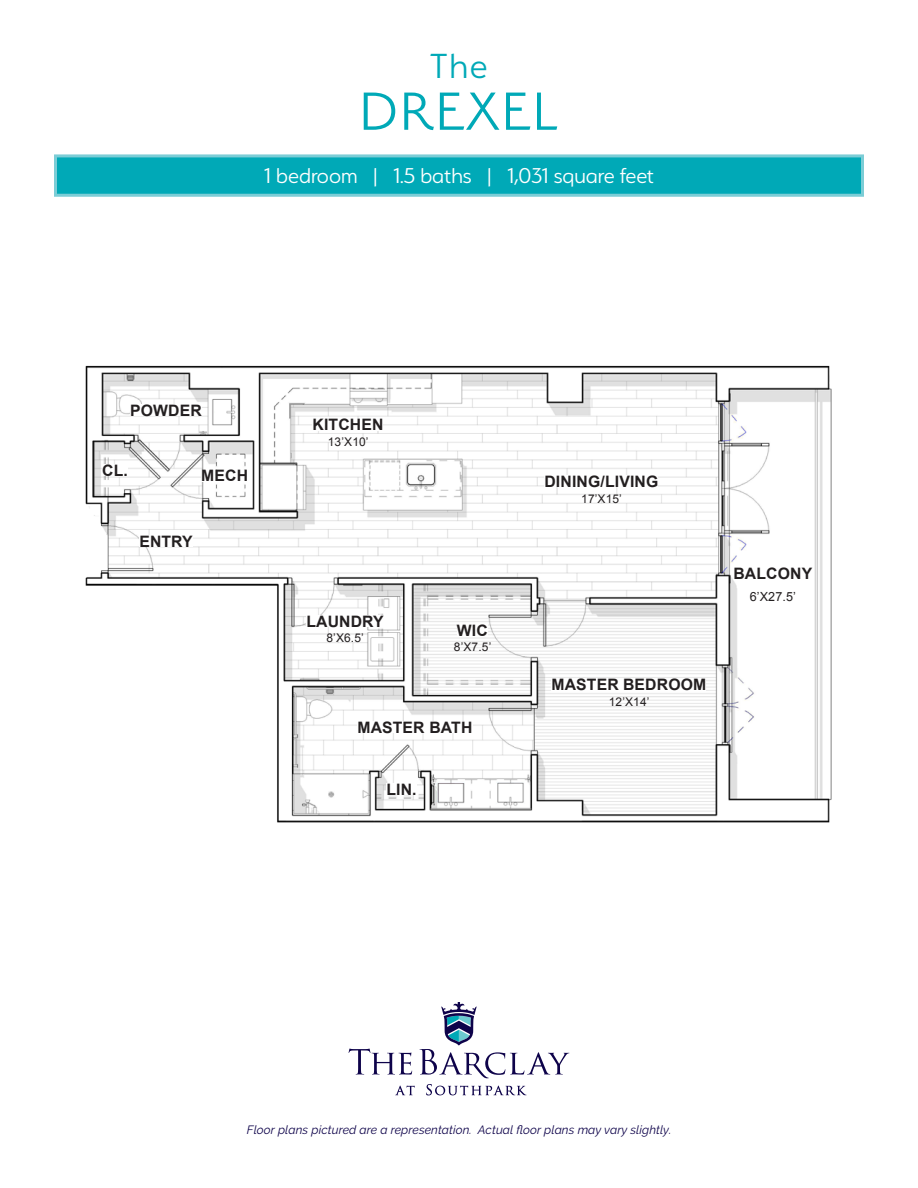
<style>
.page{position:relative;width:918px;height:1188px;background:#fff}
.page>*{position:absolute;margin:0;border:0;box-sizing:border-box;transform-origin:0 0}
.t1{font:300 60px "Serenity";letter-spacing:.04em;color:#00a9b7}
.t2{font:300 39px "Serenity";color:#00a9b7}
.t3{font:300 24px "Serenity";color:#fff}
.t4{font:700 15.75px "Arial";letter-spacing:.01em;color:#231f20}
.t5{font:12.6px "Arial";color:#231f20}
.t6{font:italic 12px "Raleway";letter-spacing:.01em;color:#0e034a}
.t7{font:12px "Arial";letter-spacing:.01em;color:#231f20}
</style>
<div class="page">
<svg style="left:349px;top:1002px;width:220px;height:93px"></svg>
<svg style="left:54px;top:154px;width:810px;height:43px;background:#16afbc"></svg>
<img style="left:85px;top:365px;width:747px;height:458px">
<div style="left:313px;top:419px;width:70px;height:11px;background:#fff"></div>
<div style="left:130px;top:404px;width:72px;height:12px;background:#fff"></div>
<div style="left:139px;top:535px;width:53px;height:12px;background:#fff"></div>
<div style="left:102px;top:464px;width:26px;height:12px;background:#fff"></div>
<div style="left:201px;top:470px;width:47px;height:11px;background:#fff"></div>
<div style="left:306px;top:615px;width:77px;height:12px;background:#fff"></div>
<div style="left:357px;top:721px;width:115px;height:12px;background:#fff"></div>
<div style="left:386px;top:783px;width:31px;height:12px;background:#fff"></div>
<div style="left:552px;top:679px;width:154px;height:11px;background:#fff"></div>
<div style="left:733px;top:568px;width:79px;height:11px;background:#fff"></div>
<div style="left:457px;top:624px;width:31px;height:12px;background:#fff"></div>
<div style="left:544px;top:476px;width:114px;height:11px;background:#fff"></div>
<h2 class="t2" style="left:430px;top:46px;width:59px">The</h2>
<h1 class="t1" style="left:360px;top:80px;width:200px">DREXEL</h1>
<h3 class="t3" style="left:264px;top:163px;width:391px">1 bedroom | 1.5 baths | 1,031 square feet</h3>
<p class="t4" style="left:130px;top:400px;width:73px">POWDER</p>
<p class="t4" style="left:102px;top:460px;width:27px">CL.</p>
<p class="t4" style="left:201px;top:465px;width:48px">MECH</p>
<p class="t4" style="left:139px;top:531px;width:55px">ENTRY</p>
<p class="t4" style="left:313px;top:414px;width:72px">KITCHEN</p>
<p class="t7" style="left:328px;top:434px;width:42px">13’X10’</p>
<p class="t4" style="left:306px;top:611px;width:79px">LAUNDRY</p>
<p class="t7" style="left:326px;top:630px;width:39px">8’X6.5’</p>
<p class="t4" style="left:457px;top:620px;width:32px">WIC</p>
<p class="t7" style="left:454px;top:639px;width:39px">8’X7.5’</p>
<p class="t4" style="left:357px;top:717px;width:117px">MASTER BATH</p>
<p class="t4" style="left:386px;top:779px;width:32px">LIN.</p>
<p class="t4" style="left:544px;top:471px;width:115px">DINING/LIVING</p>
<p class="t7" style="left:581px;top:490px;width:42px">17’X15’</p>
<p class="t4" style="left:733px;top:563px;width:80px">BALCONY</p>
<p class="t5" style="left:750px;top:588px;width:48px">6’X27.5’</p>
<p class="t4" style="left:552px;top:675px;width:156px">MASTER BEDROOM</p>
<p class="t7" style="left:609px;top:694px;width:42px">12’X14’</p>
<p class="t6" style="left:247px;top:1123px;width:426px">Floor plans pictured are a representation. Actual floor plans may vary slightly.</p>
</div>
